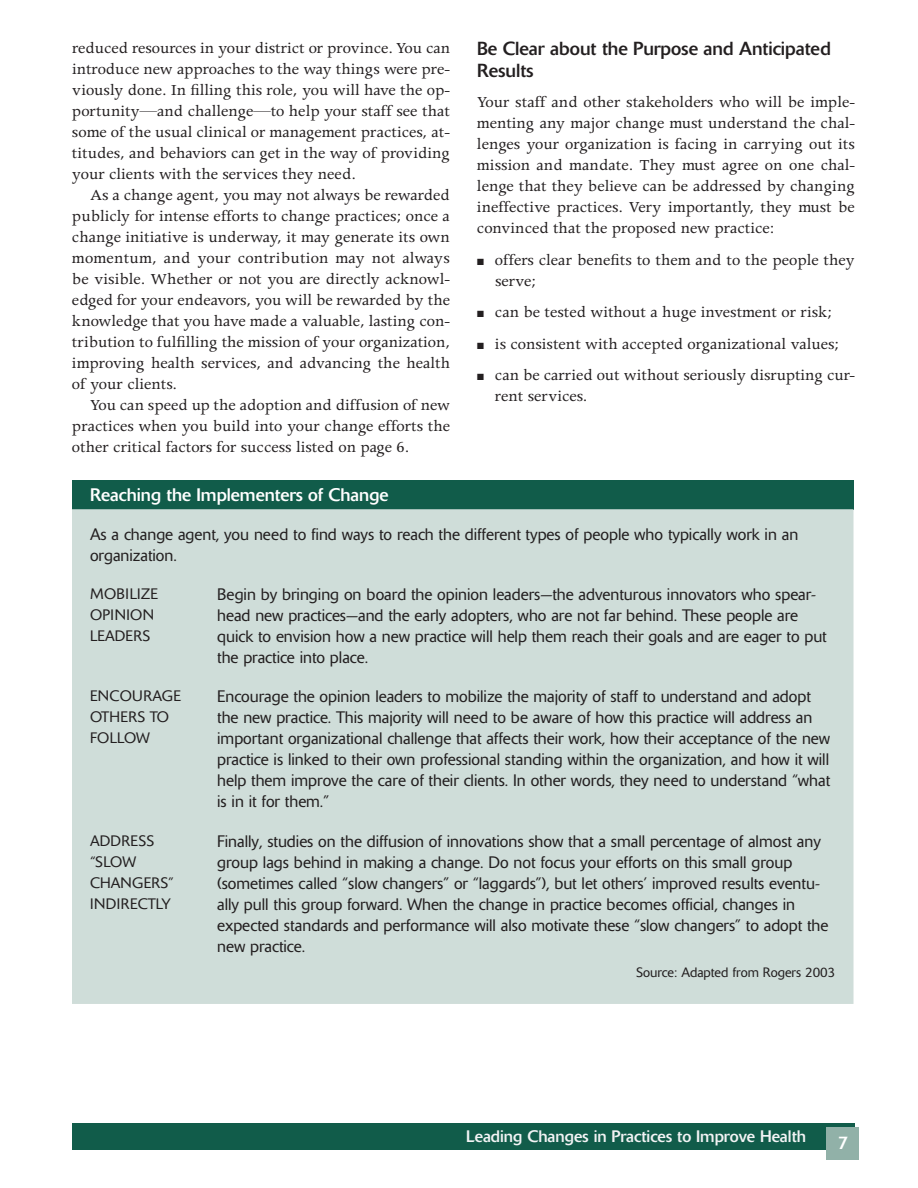
<style>
.page{position:relative;width:918px;height:1188px;background:#fff}
.page>*{position:absolute;margin:0;border:0;box-sizing:border-box;transform-origin:0 0}
.t1{font:18.75px/22.5px "Delta";color:#231f20}
.t2{font:18px "Delta";color:#fff}
.t3{font:17.25px/21px "Apollo";color:#231f20;text-align:justify}
.t4{font:300 16.5px/21px "Delta";color:#231f20}
.t5{font:16.5px "Delta";color:#f2f3f4}
.t6{font:300 15px/21px "Delta";letter-spacing:.02em;color:#231f20}
.t7{font:300 13.5px "Delta";color:#231f20}
</style>
<div class="page">
<div style="left:72px;top:1123px;width:783px;height:27px;background:#115c4a"></div>
<div style="left:827px;top:1128px;width:32px;height:32px;background:#91b1a8"></div>
<div style="left:72px;top:480px;width:782px;height:29px;background:#115c4a"></div>
<div style="left:72px;top:509px;width:782px;height:495px;background:#cfddd9"></div>
<p class="t3" style="left:72px;top:37px;width:380px">reduced resources in your district or province. You can introduce new approaches to the way things were pre&shy;viously done. In filling this role, you will have the op&shy;portunity—and challenge—to help your staff see that some of the usual clinical or management practices, at&shy;titudes, and behaviors can get in the way of providing your clients with the services they need.</p>
<p class="t3" style="left:72px;top:184px;width:380px;text-indent:18px">As a change agent, you may not always be rewarded publicly for intense efforts to change practices; once a change initiative is underway, it may generate its own momentum, and your contribution may not always be visible. Whether or not you are directly acknowl&shy;edged for your endeavors, you will be rewarded by the knowledge that you have made a valuable, lasting con&shy;tribution to fulfilling the mission of your organization, improving health services, and advancing the health of your clients.</p>
<p class="t3" style="left:72px;top:394px;width:380px;text-indent:18px">You can speed up the adoption and diffusion of new practices when you build into your change efforts the other critical factors for success listed on page 6.</p>
<p class="t1" style="left:477px;top:37px;width:355px">Be Clear about the Purpose and Anticipated<br>Results</p>
<p class="t3" style="left:477px;top:92px;width:380px">Your staff and other stakeholders who will be imple&shy;menting any major change must understand the chal&shy;lenges your organization is facing in carrying out its mission and mandate. They must agree on one chal&shy;lenge that they believe can be addressed by changing ineffective practices. Very importantly, they must be convinced that the proposed new practice:</p>
<p class="t3" style="left:495px;top:249px;width:361px;text-indent:-18px">■ offers clear benefits to them and to the people they serve;</p>
<p class="t3" style="left:477px;top:302px;width:357px">■ can be tested without a huge investment or risk;</p>
<p class="t3" style="left:477px;top:333px;width:364px">■ is consistent with accepted organizational values;</p>
<p class="t3" style="left:495px;top:365px;width:362px;text-indent:-18px">■ can be carried out without seriously disrupting cur&shy;rent services.</p>
<p class="t2" style="left:90px;top:485px;width:300px">Reaching the Implementers of Change</p>
<p class="t4" style="left:90px;top:524px;width:710px">As a change agent, you need to find ways to reach the different types of people who typically work in an organization.</p>
<p class="t6" style="left:90px;top:583px;width:70px">MOBILIZE<br>OPINION<br>LEADERS</p>
<p class="t4" style="left:217px;top:584px;width:611px">Begin by bringing on board the opinion leaders—the adventurous innovators who spear&shy;head new practices—and the early adopters, who are not far behind. These people are quick to envision how a new practice will help them reach their goals and are eager to put the practice into place.</p>
<p class="t6" style="left:90px;top:686px;width:92px">ENCOURAGE<br>OTHERS TO<br>FOLLOW</p>
<p class="t4" style="left:217px;top:686px;width:615px">Encourage the opinion leaders to mobilize the majority of staff to understand and adopt the new practice. This majority will need to be aware of how this practice will address an important organizational challenge that affects their work, how their acceptance of the new practice is linked to their own professional standing within the organization, and how it will help them improve the care of their clients. In other words, they need to understand “what is in it for them.”</p>
<p class="t6" style="left:90px;top:830px;width:85px">ADDRESS “SLOW<br>CHANGERS”<br>INDIRECTLY</p>
<p class="t4" style="left:217px;top:831px;width:613px">Finally, studies on the diffusion of innovations show that a small percentage of almost any group lags behind in making a change. Do not focus your efforts on this small group (sometimes called “slow changers” or “laggards”), but let others’ improved results eventu&shy;ally pull this group forward. When the change in practice becomes official, changes in expected standards and performance will also motivate these “slow changers” to adopt the new practice.</p>
<p class="t7" style="left:636px;top:965px;width:201px">Source: Adapted from Rogers 2003</p>
<p class="t5" style="left:466px;top:1127px;width:341px">Leading Changes in Practices to Improve Health</p>
<p class="t2" style="left:838px;top:1132px;width:12px">7</p>
</div>
